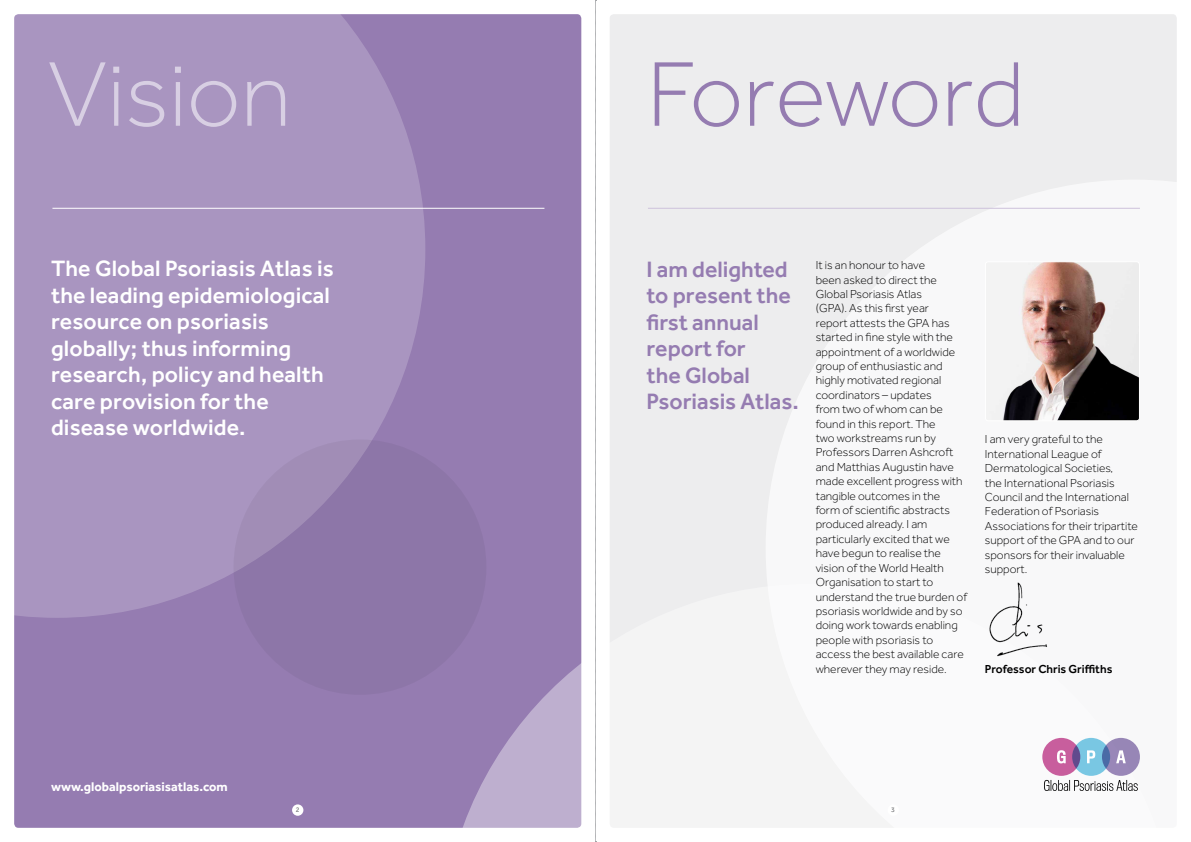
<style>
.page{position:relative;width:1191px;height:842px;background:#fff}
.page>*{position:absolute;margin:0;border:0;box-sizing:border-box;transform-origin:0 0}
.t1{font:300 95px "Effra";color:#957cb1}
.t2{font:300 95px "Effra";color:#d8cfe3}
.t3{font:500 23px/26.5px "Effra";letter-spacing:.005em;color:#fff}
.t4{font:500 23px/26.5px "Effra";color:#957cb1}
.t5{font:700 13px "Effra";color:#fff}
.t6{font:300 12px/14.4px "Effra";color:#000}
.t7{font:500 12px "Effra";color:#000}
.t8{font:7px "Effra";color:#6d6e71}
</style>
<div class="page">
<div style="left:14px;top:14px;width:567px;height:814px;background:#957cb1;border-radius:4px"></div>
<div style="left:609px;top:14px;width:567px;height:814px;background:#ededee;border-radius:4px"></div>
<div style="left:14px;top:14px;width:411px;height:604px;background:#a995c0"></div>
<svg style="left:766px;top:180px;width:411px;height:404px;fill:#f8f8f9"></svg>
<svg style="left:441px;top:584px;width:735px;height:258px;fill:#f8f8f9"></svg>
<svg style="left:233px;top:439px;width:253px;height:256px;fill:#8d76a8"></svg>
<img style="left:985px;top:263px;width:153px;height:158px">
<div style="left:985px;top:261px;width:155px;height:160px;border:1px solid #fff;border-radius:3px"></div>
<div style="left:1042px;top:738px;width:38px;height:38px;background:#c85e9d;border-radius:50%"></div>
<svg style="left:1057px;top:750px;width:8px;height:13px"></svg>
<div style="left:1102px;top:738px;width:38px;height:38px;background:#9786b6;border-radius:50%"></div>
<svg style="left:1116px;top:750px;width:9px;height:13px"></svg>
<svg style="left:1044px;top:780px;width:93px;height:11px"></svg>
<svg style="left:1072px;top:738px;width:38px;height:38px"></svg>
<svg style="left:1087px;top:750px;width:8px;height:13px"></svg>
<hr style="left:648px;top:208px;width:492px;height:1px;background:#cdc2db">
<hr style="left:52px;top:208px;width:492px;height:1px;background:#fff">
<img style="left:985px;top:581px;width:68px;height:78px">
<div style="left:292px;top:804px;width:11px;height:12px;background:#fff;border-radius:50%"></div>
<div style="left:887px;top:804px;width:12px;height:12px;background:#fff;border-radius:50%"></div>
<svg style="left:595px;top:0;width:1px;height:842px"></svg>
<p class="t2" style="left:47px;top:41px;width:245px">Vision</p>
<p class="t1" style="left:646px;top:41px;width:380px">Foreword</p>
<p class="t3" style="left:51px;top:255px;width:284px">The Global Psoriasis Atlas is the leading epidemiological resource on psoriasis globally; thus informing research, policy and health care provision for the disease worldwide.</p>
<p class="t4" style="left:646px;top:255px;width:154px">I am delighted to present the first annual report for<br>the Global<br>Psoriasis Atlas.</p>
<p class="t6" style="left:815px;top:258px;width:153px">It is an honour to have<br>been asked to direct the<br>Global Psoriasis Atlas<br>(GPA). As this first year<br>report attests the GPA has started in fine style with the appointment of a worldwide group of enthusiastic and highly motivated regional coordinators – updates<br>from two of whom can be found in this report. The<br>two workstreams run by<br>Professors Darren Ashcroft and Matthias Augustin have made excellent progress with tangible outcomes in the form of scientific abstracts produced already. I am particularly excited that we have begun to realise the vision of the World Health<br>Organisation to start to understand the true burden of psoriasis worldwide and by so doing work towards enabling people with psoriasis to access the best available care wherever they may reside.</p>
<p class="t6" style="left:985px;top:432px;width:155px">I am very grateful to the<br>International League of<br>Dermatological Societies,<br>the International Psoriasis<br>Council and the International<br>Federation of Psoriasis<br>Associations for their tripartite support of the GPA and to our sponsors for their invaluable support.</p>
<p class="t7" style="left:985px;top:661px;width:129px">Professor Chris Griffiths</p>
<p class="t5" style="left:51px;top:778px;width:178px">www.globalpsoriasisatlas.com</p>
<p class="t8" style="left:296px;top:806px;width:5px">2</p>
<p class="t8" style="left:891px;top:806px;width:5px">3</p>
</div>
